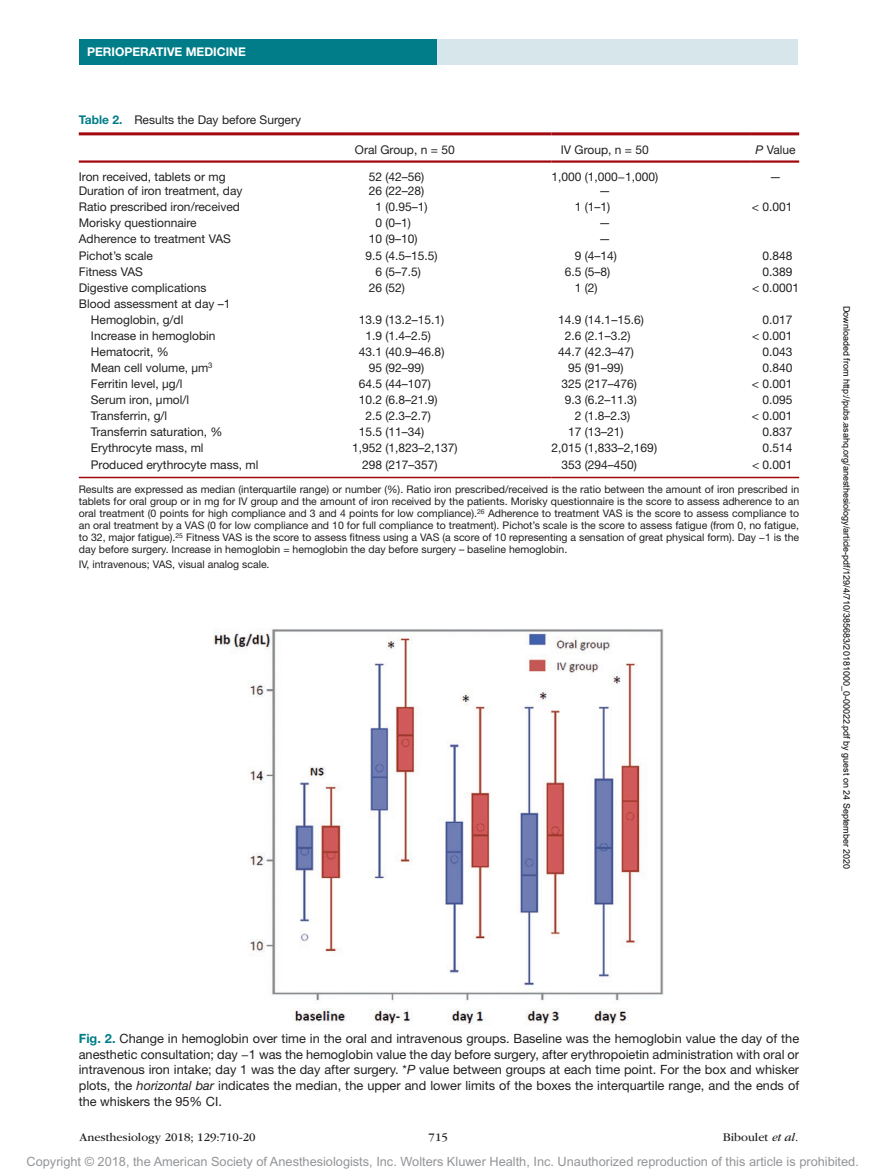
<style>
.page{position:relative;width:878px;height:1175px;background:#fff}
.page>*{position:absolute;margin:0;border:0;box-sizing:border-box;transform-origin:0 0}
.t1{font:12.75px/15.8px "Helvetica Neue LT Std";color:#231f20;text-align:justify}
.t2{font:12.75px "Arial MT Std";color:#939598}
.t3{font:12px/16px "Helvetica Neue LT Std";color:#231f20}
.t4{font:12px "ITC Garamond Std";color:#231f20}
.t5{font:700 12px "Helvetica Neue LT Std";color:#fff}
.t6{font:10.5px/12px "Helvetica Neue LT Std";color:#231f20;text-align:justify}
.t7{font:9px "Arial";color:#000}
.s1{font-weight:700;color:#007d88}
.s2{font-style:italic}
</style>
<div class="page">
<div style="left:432px;top:39px;width:365px;height:26px;background:#d6e6ea"></div>
<div style="left:79px;top:39px;width:357px;height:25px;background:#007d88"></div>
<hr style="left:79px;top:132px;width:273px;height:3px;background:#a1080f">
<hr style="left:352px;top:132px;width:199px;height:3px;background:#a1080f">
<hr style="left:551px;top:132px;width:201px;height:3px;background:#a1080f">
<hr style="left:752px;top:132px;width:47px;height:3px;background:#a1080f">
<hr style="left:79px;top:160px;width:273px;height:3px;background:#a1080f">
<hr style="left:352px;top:160px;width:199px;height:3px;background:#a1080f">
<hr style="left:551px;top:160px;width:201px;height:3px;background:#a1080f">
<hr style="left:752px;top:160px;width:47px;height:3px;background:#a1080f">
<hr style="left:79px;top:477px;width:273px;height:1px;background:#a1080f">
<hr style="left:352px;top:477px;width:199px;height:1px;background:#a1080f">
<hr style="left:551px;top:477px;width:201px;height:1px;background:#a1080f">
<hr style="left:752px;top:477px;width:47px;height:1px;background:#a1080f">
<img style="left:214px;top:628px;width:450px;height:396px">
<p class="t5" style="left:87px;top:44px;width:160px">PERIOPERATIVE MEDICINE</p>
<p class="t3" style="left:79px;top:112px;width:224px"><span class="s1">Table 2.</span> Results the Day before Surgery</p>
<p class="t3" style="left:355px;top:142px;width:101px">Oral Group, n = 50</p>
<p class="t3" style="left:561px;top:142px;width:89px">IV Group, n = 50</p>
<p class="t3" style="left:755px;top:142px;width:42px"><span class="s2">P</span> Value</p>
<p class="t3" style="left:79px;top:168px;width:148px">Iron received, tablets or mg</p>
<p class="t3" style="left:368px;top:168px;width:57px">52 (42–56)</p>
<p class="t3" style="left:551px;top:168px;width:108px">1,000 (1,000−1,000)</p>
<p class="t3" style="left:769px;top:168px;width:13px">—</p>
<p class="t3" style="left:79px;top:183px;width:165px">Duration of iron treatment, day</p>
<p class="t3" style="left:368px;top:183px;width:57px">26 (22–28)</p>
<p class="t3" style="left:598px;top:183px;width:13px">—</p>
<p class="t3" style="left:79px;top:199px;width:163px">Ratio prescribed iron/received</p>
<p class="t3" style="left:375px;top:199px;width:54px">1 (0.95–1)</p>
<p class="t3" style="left:574px;top:199px;width:37px">1 (1–1)</p>
<p class="t3" style="left:752px;top:199px;width:42px">&lt; 0.001</p>
<p class="t3" style="left:79px;top:215px;width:119px">Morisky questionnaire</p>
<p class="t3" style="left:375px;top:215px;width:37px">0 (0–1)</p>
<p class="t3" style="left:599px;top:215px;width:13px">—</p>
<p class="t3" style="left:79px;top:231px;width:154px">Adherence to treatment VAS</p>
<p class="t3" style="left:369px;top:231px;width:50px">10 (9–10)</p>
<p class="t3" style="left:599px;top:231px;width:13px">—</p>
<p class="t3" style="left:79px;top:247px;width:76px">Pichot’s scale</p>
<p class="t3" style="left:365px;top:247px;width:74px">9.5 (4.5–15.5)</p>
<p class="t3" style="left:574px;top:247px;width:44px">9 (4–14)</p>
<p class="t3" style="left:762px;top:247px;width:32px">0.848</p>
<p class="t3" style="left:79px;top:263px;width:66px">Fitness VAS</p>
<p class="t3" style="left:375px;top:263px;width:47px">6 (5–7.5)</p>
<p class="t3" style="left:564px;top:263px;width:47px">6.5 (5–8)</p>
<p class="t3" style="left:762px;top:263px;width:32px">0.389</p>
<p class="t3" style="left:79px;top:279px;width:129px">Digestive complications</p>
<p class="t3" style="left:369px;top:279px;width:38px">26 (52)</p>
<p class="t3" style="left:574px;top:279px;width:24px">1 (2)</p>
<p class="t3" style="left:752px;top:279px;width:49px">&lt; 0.0001</p>
<p class="t3" style="left:91px;top:295px;width:141px;text-indent:-12px">Blood assessment at day –1<br>Hemoglobin, g/dl</p>
<p class="t3" style="left:359px;top:311px;width:87px">13.9 (13.2–15.1)</p>
<p class="t3" style="left:558px;top:311px;width:87px">14.9 (14.1–15.6)</p>
<p class="t3" style="left:762px;top:311px;width:32px">0.017</p>
<p class="t3" style="left:91px;top:327px;width:126px">Increase in hemoglobin</p>
<p class="t3" style="left:365px;top:327px;width:67px">1.9 (1.4–2.5)</p>
<p class="t3" style="left:565px;top:327px;width:67px">2.6 (2.1–3.2)</p>
<p class="t3" style="left:752px;top:327px;width:42px">&lt; 0.001</p>
<p class="t3" style="left:91px;top:343px;width:80px">Hematocrit, %</p>
<p class="t3" style="left:359px;top:343px;width:87px">43.1 (40.9–46.8)</p>
<p class="t3" style="left:558px;top:343px;width:77px">44.7 (42.3–47)</p>
<p class="t3" style="left:762px;top:343px;width:32px">0.043</p>
<p class="t3" style="left:91px;top:359px;width:123px">Mean cell volume, µm<sup>3</sup></p>
<p class="t3" style="left:368px;top:359px;width:57px">95 (92–99)</p>
<p class="t3" style="left:568px;top:359px;width:57px">95 (91–99)</p>
<p class="t3" style="left:762px;top:359px;width:32px">0.840</p>
<p class="t3" style="left:91px;top:376px;width:93px">Ferritin level, µg/l</p>
<p class="t3" style="left:358px;top:376px;width:74px">64.5 (44–107)</p>
<p class="t3" style="left:561px;top:376px;width:77px">325 (217–476)</p>
<p class="t3" style="left:752px;top:376px;width:42px">&lt; 0.001</p>
<p class="t3" style="left:91px;top:392px;width:100px">Serum iron, µmol/l</p>
<p class="t3" style="left:358px;top:392px;width:80px">10.2 (6.8–21.9)</p>
<p class="t3" style="left:564px;top:392px;width:74px">9.3 (6.2–11.3)</p>
<p class="t3" style="left:762px;top:392px;width:32px">0.095</p>
<p class="t3" style="left:91px;top:408px;width:78px">Transferrin, g/l</p>
<p class="t3" style="left:365px;top:408px;width:67px">2.5 (2.3–2.7)</p>
<p class="t3" style="left:574px;top:408px;width:57px">2 (1.8–2.3)</p>
<p class="t3" style="left:752px;top:408px;width:42px">&lt; 0.001</p>
<p class="t3" style="left:91px;top:424px;width:133px">Transferrin saturation, %</p>
<p class="t3" style="left:359px;top:424px;width:67px">15.5 (11–34)</p>
<p class="t3" style="left:568px;top:424px;width:57px">17 (13–21)</p>
<p class="t3" style="left:762px;top:424px;width:32px">0.837</p>
<p class="t3" style="left:91px;top:440px;width:114px">Erythrocyte mass, ml</p>
<p class="t3" style="left:352px;top:440px;width:107px">1,952 (1,823–2,137)</p>
<p class="t3" style="left:551px;top:440px;width:107px">2,015 (1,833–2,169)</p>
<p class="t3" style="left:762px;top:440px;width:32px">0.514</p>
<p class="t3" style="left:91px;top:456px;width:169px">Produced erythrocyte mass, ml</p>
<p class="t3" style="left:362px;top:456px;width:77px">298 (217–357)</p>
<p class="t3" style="left:561px;top:456px;width:77px">353 (294–450)</p>
<p class="t3" style="left:752px;top:456px;width:42px">&lt; 0.001</p>
<p class="t6" style="left:79px;top:483px;width:722px">Results are expressed as median (interquartile range) or number (%). Ratio iron prescribed/received is the ratio between the amount of iron prescribed in tablets for oral group or in mg for IV group and the amount of iron received by the patients. Morisky questionnaire is the score to assess adherence to an oral treatment (0 points for high compliance and 3 and 4 points for low compliance).<sup>26</sup> Adherence to treatment VAS is the score to assess compliance to an oral treatment by a VAS (0 for low compliance and 10 for full compliance to treatment). Pichot’s scale is the score to assess fatigue (from 0, no fatigue, to 32, major fatigue).<sup>25</sup> Fitness VAS is the score to assess fitness using a VAS (a score of 10 representing a sensation of great physical form). Day −1 is the day before surgery. Increase in hemoglobin = hemoglobin the day before surgery – baseline hemoglobin.</p>
<p class="t6" style="left:79px;top:558px;width:192px">IV, intravenous; VAS, visual analog scale.</p>
<p class="t7" style="left:850px;top:306px;width:565px;rotate:90deg">Downloaded from http://pubs.asahq.org/anesthesiology/article-pdf/129/4/710/385683/20181000_0-00022.pdf by guest on 24 September 2020</p>
<p class="t1" style="left:79px;top:1030px;width:722px"><span class="s1">Fig. 2.</span> Change in hemoglobin over time in the oral and intravenous groups. Baseline was the hemoglobin value the day of the anesthetic consultation; day −1 was the hemoglobin value the day before surgery, after erythropoietin administration with oral or intravenous iron intake; day 1 was the day after surgery. *<span class="s2">P</span> value between groups at each time point. For the box and whisker plots, the <span class="s2">horizontal bar</span> indicates the median, the upper and lower limits of the boxes the interquartile range, and the ends of the whiskers the 95% CI.</p>
<p class="t4" style="left:80px;top:1130px;width:177px">Anesthesiology 2018; 129:710-20</p>
<p class="t4" style="left:428px;top:1130px;width:21px">715</p>
<p class="t4" style="left:722px;top:1130px;width:77px">Biboulet <span class="s2">et al.</span></p>
<p class="t2" style="left:27px;top:1154px;width:833px">Copyright © 2018, the American Society of Anesthesiologists, Inc. Wolters Kluwer Health, Inc. Unauthorized reproduction of this article is prohibited.</p>
</div>
